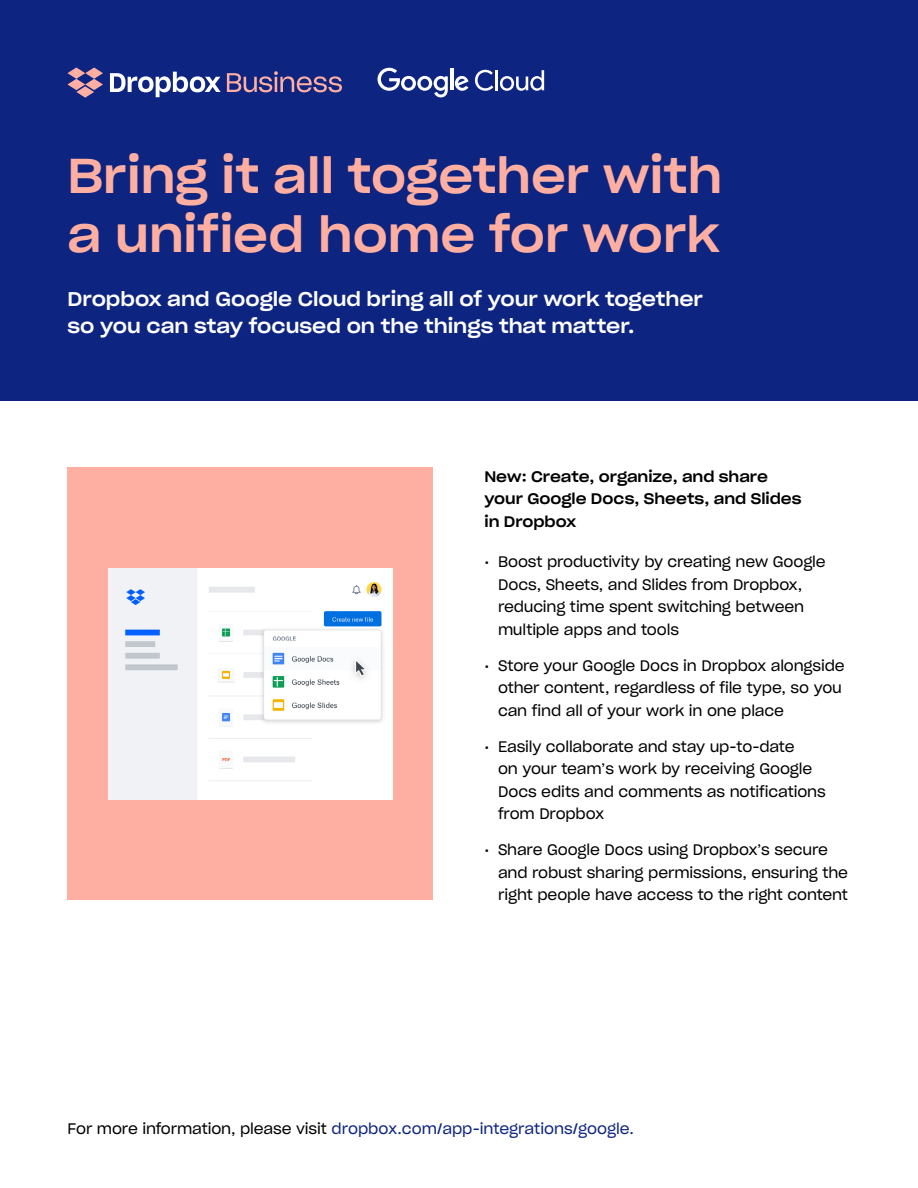
<style>
.page{position:relative;width:918px;height:1188px;background:#fff}
.page>*{position:absolute;margin:0;border:0;box-sizing:border-box;transform-origin:0 0}
.t1{font:48px/58.5px "Sharp Grotesk Medium 22";color:#ffafa2}
.t2{font:19.5px/27px "Sharp Grotesk Medium 22";color:#fff}
.t3{font:15px/22.5px "Sharp Grotesk Book 20";letter-spacing:-.01em;color:#000}
.t4{font:15px/22.5px "Sharp Grotesk Medium 22";color:#000}
.t5{font:15px "Sharp Grotesk Book 20";letter-spacing:-.01em;color:#0d2481}
.s1{color:#000}
</style>
<div class="page">
<div style="left:0;top:0;width:918px;height:401px;background:#0d2481"></div>
<svg style="left:475px;top:70px;width:18px;height:21px"></svg>
<hr style="left:495px;top:70px;width:3px;height:20px;background:#fff">
<svg style="left:500px;top:70px;width:44px;height:21px"></svg>
<svg style="left:378px;top:68px;width:70px;height:29px"></svg>
<hr style="left:450px;top:69px;width:3px;height:21px;background:#fff">
<svg style="left:455px;top:76px;width:14px;height:15px"></svg>
<svg style="left:67px;top:68px;width:36px;height:30px"></svg>
<svg style="left:110px;top:72px;width:111px;height:25px"></svg>
<svg style="left:227px;top:71px;width:115px;height:21px"></svg>
<div style="left:68px;top:468px;width:366px;height:432px;background:#ffafa2"></div>
<img style="left:108px;top:569px;width:285px;height:230px">
<h1 class="t1" style="left:68px;top:145px;width:656px">Bring it all together with a unified home for work</h1>
<h2 class="t2" style="left:68px;top:285px;width:637px">Dropbox and Google Cloud bring all of your work together so you can stay focused on the things that matter.</h2>
<p class="t4" style="left:484px;top:464px;width:319px">New: Create, organize, and share your Google Docs, Sheets, and Slides in Dropbox</p>
<p class="t3" style="left:498px;top:550px;width:329px;text-indent:-14px">• Boost productivity by creating new Google Docs, Sheets, and Slides from Dropbox, reducing time spent switching between multiple apps and tools</p>
<p class="t3" style="left:498px;top:653px;width:348px;text-indent:-14px">• Store your Google Docs in Dropbox alongside other content, regardless of file type, so you can find all of your work in one place</p>
<p class="t3" style="left:498px;top:734px;width:329px;text-indent:-14px">• Easily collaborate and stay up-to-date<br>on your team’s work by receiving Google Docs edits and comments as notifications from Dropbox</p>
<p class="t3" style="left:498px;top:838px;width:352px;text-indent:-14px">• Share Google Docs using Dropbox’s secure and robust sharing permissions, ensuring the right people have access to the right content</p>
<p class="t5" style="left:68px;top:1117px;width:568px"><span class="s1">For more information, please visit</span> dropbox.com/app-integrations/google.</p>
</div>
